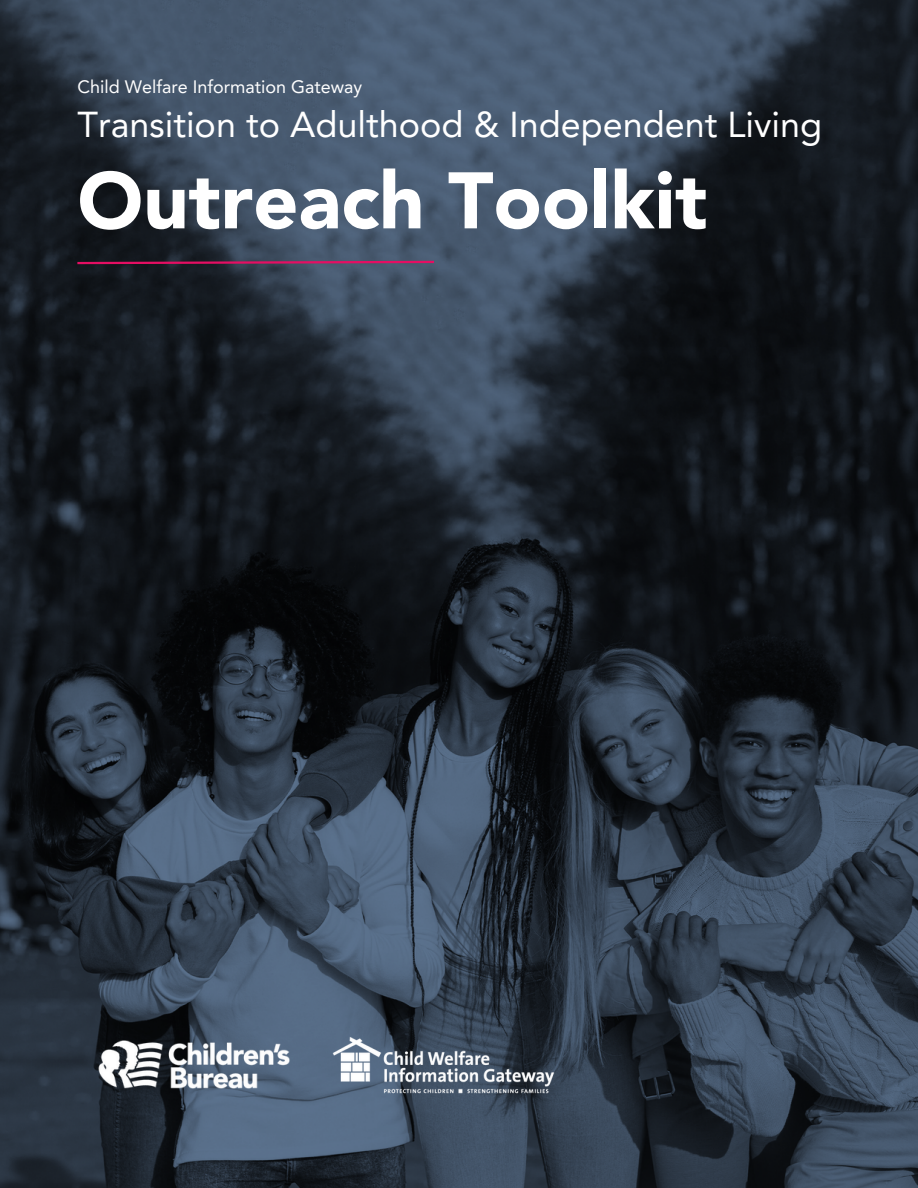
<style>
.page{position:relative;width:918px;height:1188px;background:#fff}
.page>*{position:absolute;margin:0;border:0;box-sizing:border-box;transform-origin:0 0}
.t1{font:900 79.2px "Avenir";color:#fff}
.t2{font:36px "Avenir LT Pro";color:#fff}
.t3{font:18px "Avenir LT Pro";color:#fff}
</style>
<div class="page">
<img style="left:0;top:0;width:918px;height:1188px">
<svg style="left:75px;top:260px;width:361px;height:5px;background:#802755"></svg>
<img style="left:92px;top:1035px;width:203px;height:60px">
<img style="left:328px;top:1033px;width:231px;height:63px">
<p class="t3" style="left:77px;top:79px;width:286px">Child Welfare Information Gateway</p>
<p class="t2" style="left:77px;top:109px;width:746px">Transition to Adulthood &amp; Independent Living</p>
<h1 class="t1" style="left:77px;top:142px;width:632px">Outreach Toolkit</h1>
</div>
